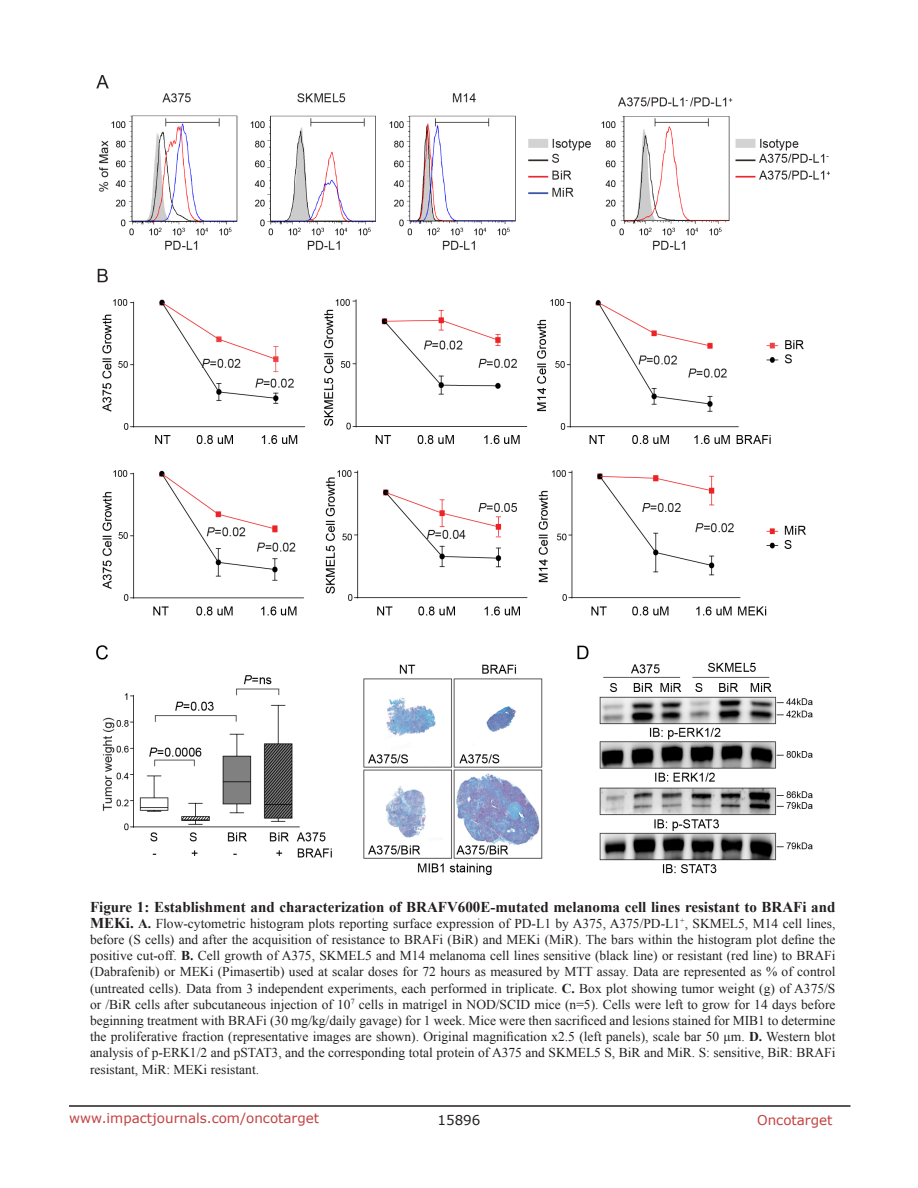
<style>
.page{position:relative;width:918px;height:1188px;background:#fff}
.page>*{position:absolute;margin:0;border:0;box-sizing:border-box;transform-origin:0 0}
.figuretext{font:700 15px "Times New Roman";color:#231f20}
.figuretext-2{font:13.5px/16.2px "Times New Roman";color:#231f20;text-align:justify}
.t1{font:13.5px "Verdana";color:#c24141}
.t2{font:13.5px "Verdana";color:#231f20}
.s1{font-weight:700;font-size:15px}
.s2{font-weight:700}
</style>
<div class="page">
<hr style="left:69px;top:1105px;width:781px;height:2px;background:#231f20">
<img style="left:96px;top:75px;width:733px;height:799px">
<p class="figuretext" style="left:90px;top:896px;width:747px">Figure 1: Establishment and characterization of BRAFV600E-mutated melanoma cell lines resistant to BRAFi and</p>
<p class="figuretext-2" style="left:90px;top:915px;width:747px"><span class="s1">MEKi.</span> <span class="s2">A.</span> Flow-cytometric histogram plots reporting surface expression of PD-L1 by A375, A375/PD-L1<sup>+</sup>, SKMEL5, M14 cell lines, before (S cells) and after the acquisition of resistance to BRAFi (BiR) and MEKi (MiR). The bars within the histogram plot define the positive cut-off. <span class="s2">B.</span> Cell growth of A375, SKMEL5 and M14 melanoma cell lines sensitive (black line) or resistant (red line) to BRAFi (Dabrafenib) or MEKi (Pimasertib) used at scalar doses for 72 hours as measured by MTT assay. Data are represented as % of control (untreated cells). Data from 3 independent experiments, each performed in triplicate. <span class="s2">C.</span> Box plot showing tumor weight (g) of A375/S or /BiR cells after subcutaneous injection of 10<sup>7</sup> cells in matrigel in NOD/SCID mice (n=5). Cells were left to grow for 14 days before beginning treatment with BRAFi (30 mg/kg/daily gavage) for 1 week. Mice were then sacrificed and lesions stained for MIB1 to determine the proliferative fraction (representative images are shown). Original magnification x2.5 (left panels), scale bar 50 μm. <span class="s2">D.</span> Western blot analysis of p-ERK1/2 and pSTAT3, and the corresponding total protein of A375 and SKMEL5 S, BiR and MiR. S: sensitive, BiR: BRAFi resistant, MiR: MEKi resistant.</p>
<p class="t1" style="left:69px;top:1109px;width:252px">www.impactjournals.com/oncotarget</p>
<p class="t2" style="left:438px;top:1111px;width:44px">15896</p>
<p class="t1" style="left:757px;top:1111px;width:77px">Oncotarget</p>
</div>
